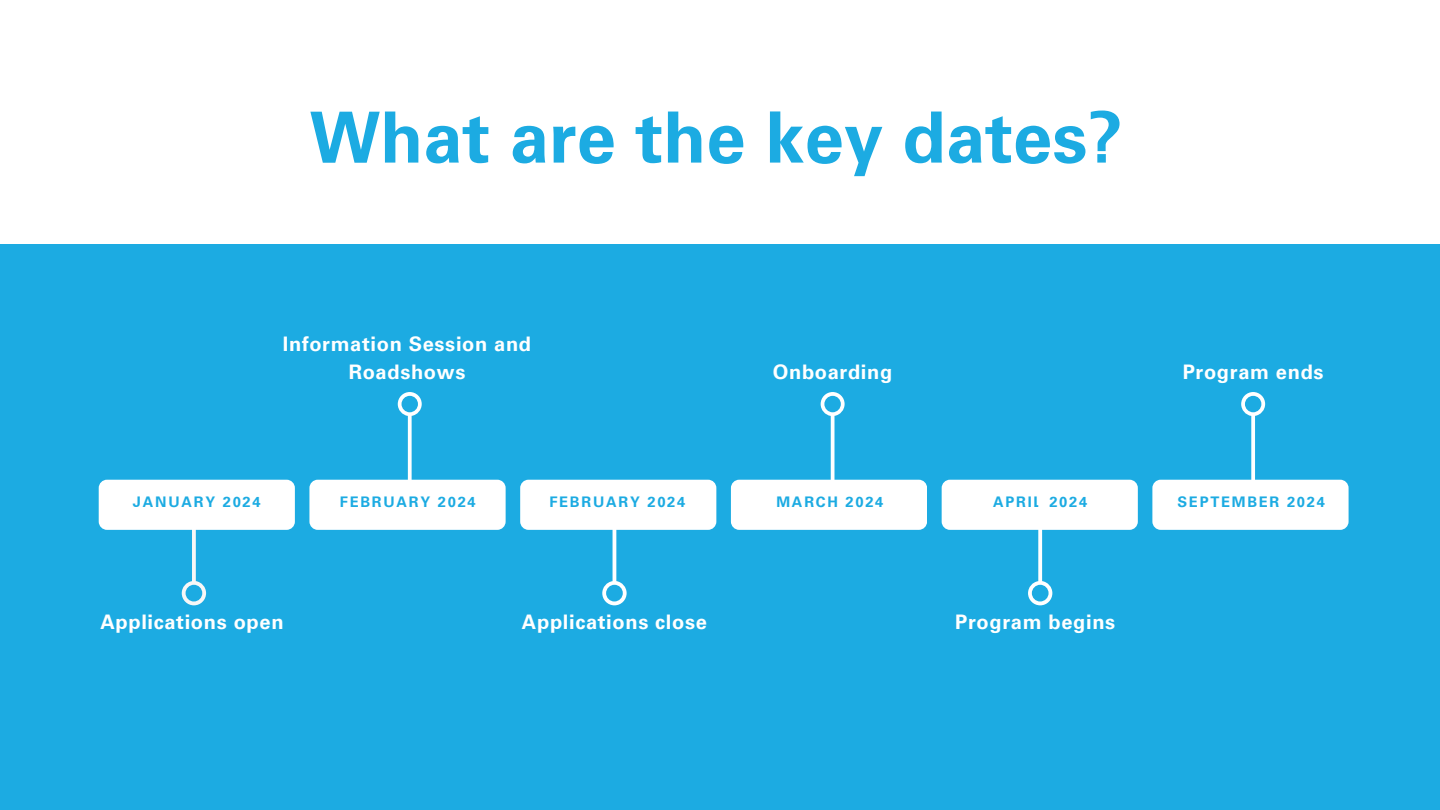
<style>
.page{position:relative;width:1440px;height:810px;background:#1cabe2}
.page>*{position:absolute;margin:0;border:0;box-sizing:border-box;transform-origin:0 0}
.t1{font:700 70.7px "Univers LT Pro 65";color:#1cabe2}
.t2{font:700 20.1px/27.8px "Univers LT Pro 65";letter-spacing:.03em;color:#fff;text-align:center}
.t3{font:700 14.6px "Univers LT Pro 65";letter-spacing:.12em;color:#1cabe2}
</style>
<div class="page">
<div style="left:0;top:0;width:1440px;height:244px;background:#fff"></div>
<svg style="left:182px;top:530px;width:24px;height:75px"></svg>
<div style="left:99px;top:480px;width:196px;height:50px;background:#fff;border-radius:8px"></div>
<svg style="left:398px;top:392px;width:24px;height:88px"></svg>
<div style="left:309px;top:480px;width:197px;height:50px;background:#fff;border-radius:8px"></div>
<svg style="left:602px;top:530px;width:25px;height:75px"></svg>
<div style="left:520px;top:480px;width:196px;height:50px;background:#fff;border-radius:8px"></div>
<svg style="left:821px;top:392px;width:24px;height:88px"></svg>
<div style="left:731px;top:480px;width:196px;height:50px;background:#fff;border-radius:8px"></div>
<div style="left:942px;top:480px;width:196px;height:50px;background:#fff;border-radius:8px"></div>
<svg style="left:1241px;top:392px;width:24px;height:88px"></svg>
<div style="left:1152px;top:480px;width:197px;height:50px;background:#fff;border-radius:8px"></div>
<svg style="left:1028px;top:529px;width:24px;height:76px"></svg>
<h1 class="t1" style="left:309px;top:111px;width:815px">What are the key dates?</h1>
<p class="t2" style="left:283px;top:333px;width:250px">Information Session and<br>Roadshows</p>
<p class="t2" style="left:773px;top:361px;width:121px">Onboarding</p>
<p class="t3" style="left:133px;top:497px;width:129px">JANUARY 2024</p>
<p class="t3" style="left:340px;top:497px;width:137px">FEBRUARY 2024</p>
<p class="t3" style="left:549px;top:497px;width:137px">FEBRUARY 2024</p>
<p class="t3" style="left:776px;top:497px;width:109px">MARCH 2024</p>
<p class="t3" style="left:993px;top:497px;width:96px">APRIL 2024</p>
<p class="t2" style="left:100px;top:610px;width:185px">Applications open</p>
<p class="t2" style="left:522px;top:610px;width:186px">Applications close</p>
<p class="t2" style="left:955px;top:610px;width:162px">Program begins</p>
<p class="t2" style="left:1183px;top:361px;width:142px">Program ends</p>
<p class="t3" style="left:1177px;top:497px;width:149px">SEPTEMBER 2024</p>
</div>
